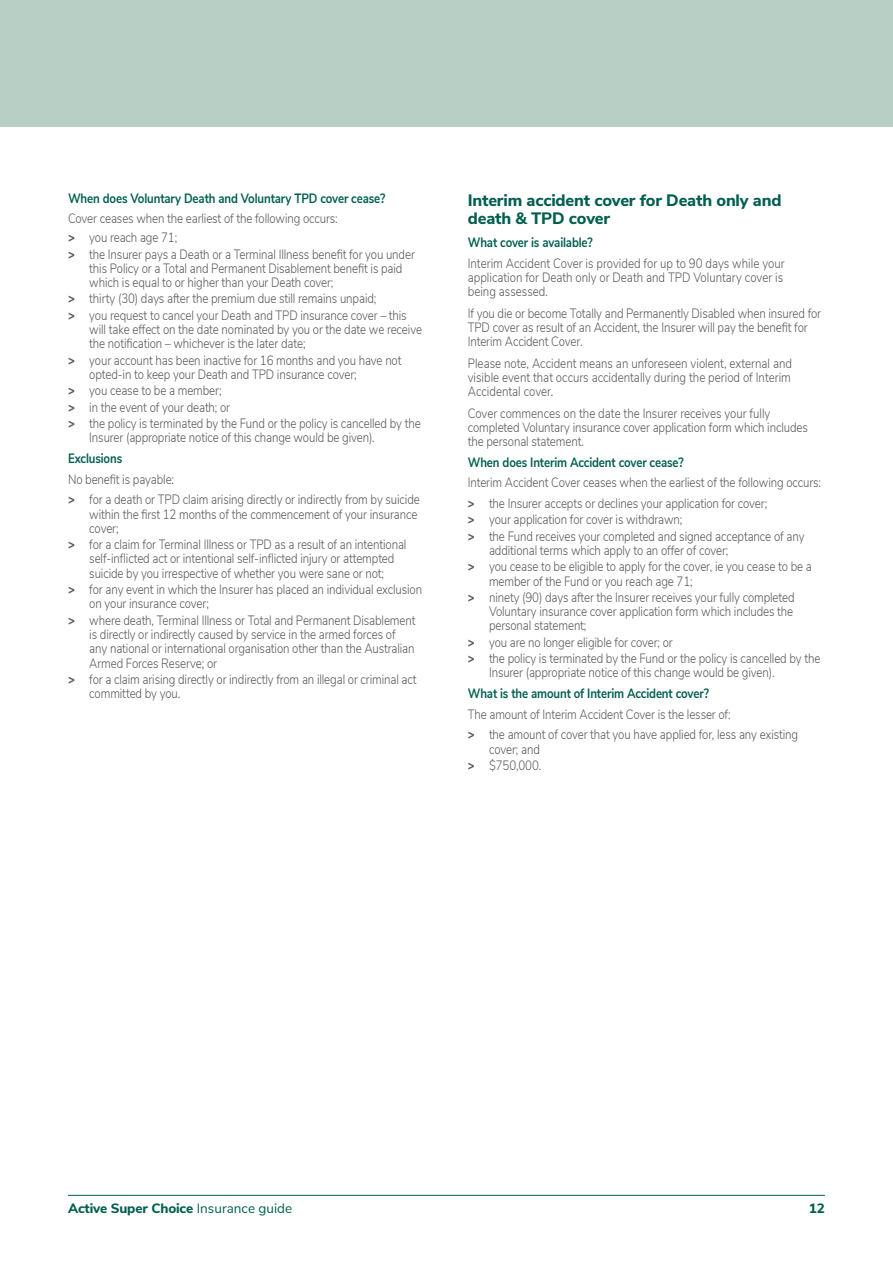
<style>
.page{position:relative;width:893px;height:1263px;background:#fff}
.page>*{position:absolute;margin:0;border:0;box-sizing:border-box;transform-origin:0 0}
.t1{font:800 16.5px/18px "Nunito Sans";letter-spacing:-.01em;color:#025f50}
.t2{font:300 13.5px/14.2px "Nunito Sans";letter-spacing:-.01em;color:#58595b;scale:.85 1}
.t3{font:700 13.5px "Nunito Sans";letter-spacing:-.01em;color:#025f50;scale:.85 1}
.t4{font:800 13.5px "Nunito Sans";letter-spacing:-.01em;color:#025f50}
.s1{font-weight:800}
.s2{font-weight:400}
</style>
<div class="page">
<hr style="left:68px;top:1195px;width:757px;height:1px;background:#025f50">
<div style="left:0;top:0;width:893px;height:126px;background:#b7cfc5"></div>
<p class="t3" style="left:68px;top:189px;width:375px">When does Voluntary Death and Voluntary TPD cover cease?</p>
<p class="t2" style="left:68px;top:207px;width:319px;line-height:19.5px">Cover ceases when the earliest of the following occurs: <span class="s1">&gt;</span> you reach age 71;</p>
<p class="t2" style="left:89px;top:246px;width:385px;text-indent:-21px"><span class="s1">&gt;</span> the Insurer pays a Death or a Terminal Illness benefit for you under this Policy or a Total and Permanent Disablement benefit is paid which is equal to or higher than your Death cover;</p>
<p class="t2" style="left:68px;top:290px;width:400px;line-height:16.4px"><span class="s1">&gt;</span> thirty (30) days after the premium due still remains unpaid;<br><span class="s1">&gt;</span> you request to cancel your Death and TPD insurance cover – this</p>
<p class="t2" style="left:89px;top:321px;width:393px">will take effect on the date nominated by you or the date we receive the notification – whichever is the later date;</p>
<p class="t2" style="left:89px;top:352px;width:369px;text-indent:-21px"><span class="s1">&gt;</span> your account has been inactive for 16 months and you have not opted-in to keep your Death and TPD insurance cover;</p>
<p class="t2" style="left:68px;top:382px;width:416px;line-height:16.4px"><span class="s1">&gt;</span> you cease to be a member;<br><span class="s1">&gt;</span> in the event of your death; or<br><span class="s1">&gt;</span> the policy is terminated by the Fund or the policy is cancelled by the</p>
<p class="t2" style="left:89px;top:430px;width:337px">Insurer (appropriate notice of this change would be given).</p>
<p class="t3" style="left:68px;top:448px;width:65px">Exclusions</p>
<p class="t2" style="left:68px;top:468px;width:415px;line-height:20.7px">No benefit is payable:<br><span class="s1">&gt;</span> for a death or TPD claim arising directly or indirectly from by suicide</p>
<p class="t2" style="left:89px;top:506px;width:387px">within the first 12 months of the commencement of your insurance cover;</p>
<p class="t2" style="left:89px;top:536px;width:375px;text-indent:-21px"><span class="s1">&gt;</span> for a claim for Terminal Illness or TPD as a result of an intentional self-inflicted act or intentional self-inflicted injury or attempted suicide by you irrespective of whether you were sane or not;</p>
<p class="t2" style="left:89px;top:581px;width:393px;text-indent:-21px"><span class="s1">&gt;</span> for any event in which the Insurer has placed an individual exclusion on your insurance cover;</p>
<p class="t2" style="left:89px;top:612px;width:385px;text-indent:-21px"><span class="s1">&gt;</span> where death, Terminal Illness or Total and Permanent Disablement is directly or indirectly caused by service in the armed forces of any national or international organisation other than the Australian Armed Forces Reserve; or</p>
<p class="t2" style="left:89px;top:671px;width:386px;text-indent:-21px"><span class="s1">&gt;</span> for a claim arising directly or indirectly from an illegal or criminal act committed by you.</p>
<p class="t1" style="left:468px;top:190px;width:315px">Interim accident cover for Death only and death &amp; TPD cover</p>
<p class="t3" style="left:468px;top:232px;width:149px">What cover is available?</p>
<p class="t2" style="left:468px;top:255px;width:374px;text-align:justify">Interim Accident Cover is provided for up to 90 days while your application for Death only or Death and TPD Voluntary cover is being assessed.</p>
<p class="t2" style="left:468px;top:305px;width:417px">If you die or become Totally and Permanently Disabled when insured for<br>TPD cover as result of an Accident, the Insurer will pay the benefit for<br>Interim Accident Cover.</p>
<p class="t2" style="left:468px;top:355px;width:383px;text-align:justify">Please note, Accident means an unforeseen violent, external and visible event that occurs accidentally during the period of Interim Accidental cover.</p>
<p class="t2" style="left:468px;top:405px;width:402px">Cover commences on the date the Insurer receives your fully completed Voluntary insurance cover application form which includes the personal statement.</p>
<p class="t3" style="left:468px;top:452px;width:256px">When does Interim Accident cover cease?</p>
<p class="t2" style="left:468px;top:471px;width:417px;line-height:20.7px">Interim Accident Cover ceases when the earliest of the following occurs: <span class="s1">&gt;</span> the Insurer accepts or declines your application for cover;</p>
<p class="t2" style="left:468px;top:510px;width:398px;line-height:16.4px"><span class="s1">&gt;</span> your application for cover is withdrawn;<br><span class="s1">&gt;</span> the Fund receives your completed and signed acceptance of any</p>
<p class="t2" style="left:468px;top:541px;width:406px;line-height:16.4px;text-indent:21px">additional terms which apply to an offer of cover;<br><span class="s1">&gt;</span> you cease to be eligible to apply for the cover, ie you cease to be a</p>
<p class="t2" style="left:468px;top:572px;width:386px;line-height:16.4px;text-indent:21px">member of the Fund or you reach age 71;<br><span class="s1">&gt;</span> ninety (90) days after the Insurer receives your fully completed</p>
<p class="t2" style="left:489px;top:603px;width:359px">Voluntary insurance cover application form which includes the personal statement;</p>
<p class="t2" style="left:468px;top:633px;width:416px;line-height:16.4px"><span class="s1">&gt;</span> you are no longer eligible for cover; or<br><span class="s1">&gt;</span> the policy is terminated by the Fund or the policy is cancelled by the</p>
<p class="t2" style="left:489px;top:665px;width:337px">Insurer (appropriate notice of this change would be given).</p>
<p class="t3" style="left:468px;top:683px;width:285px">What is the amount of Interim Accident cover?</p>
<p class="t2" style="left:468px;top:703px;width:390px;line-height:20.7px">The amount of Interim Accident Cover is the lesser of:<br><span class="s1">&gt;</span> the amount of cover that you have applied for, less any existing</p>
<p class="t2" style="left:468px;top:740px;width:88px;line-height:16.4px;text-align:right">cover; and<br><span class="s1">&gt;</span> $750,000.</p>
<p class="t4" style="left:68px;top:1198px;width:226px">Active Super Choice <span class="s2">Insurance guide</span></p>
<p class="t4" style="left:809px;top:1198px;width:18px">12</p>
</div>
